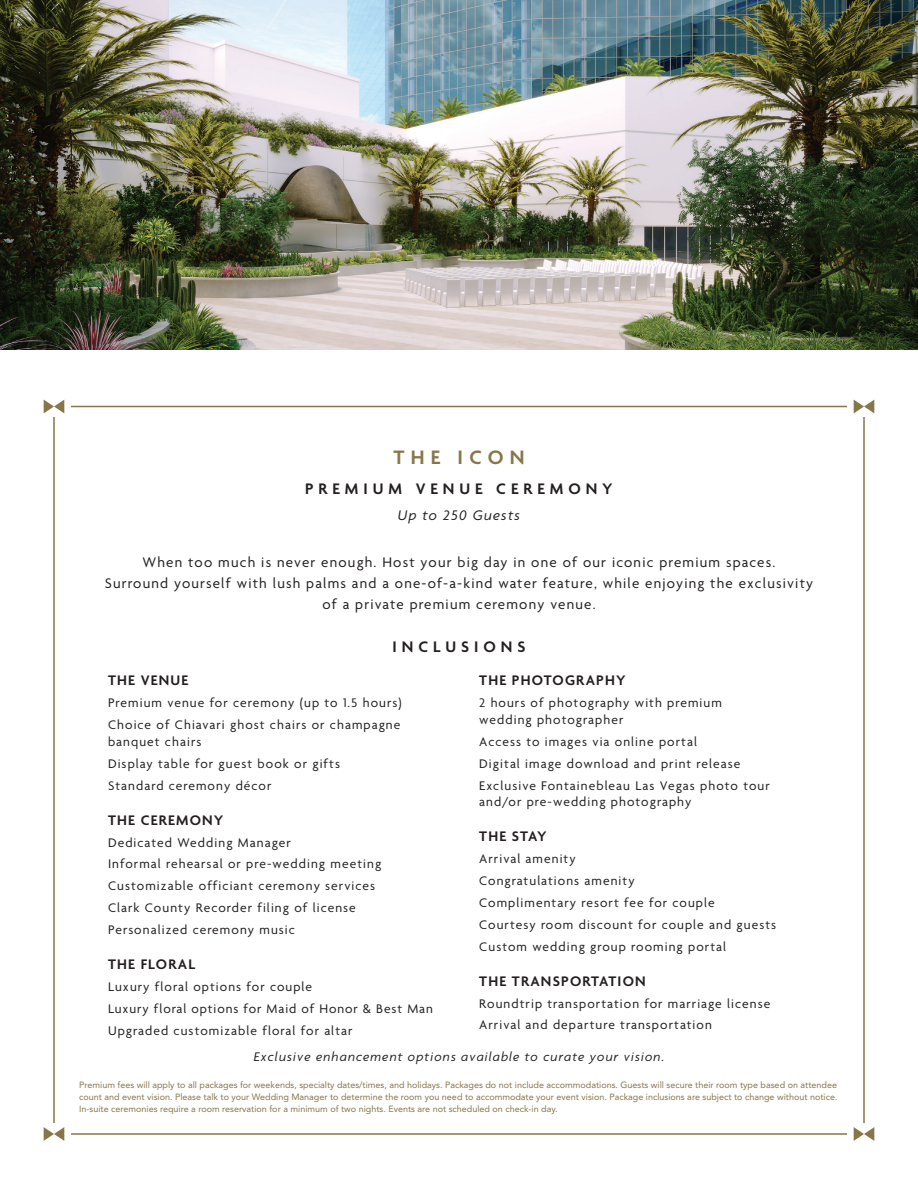
<style>
.page{position:relative;width:918px;height:1188px;background:#fff}
.page>*{position:absolute;margin:0;border:0;box-sizing:border-box;transform-origin:0 0}
.t1{font:600 21px "Agenda";letter-spacing:.3em;color:#887649}
.t2{font:600 16.5px "Agenda";letter-spacing:.3em;color:#231f20}
.t3{font:15px/21px "Agenda";letter-spacing:.08em;color:#231f20;text-align:center}
.t4{font:600 15px "Agenda";letter-spacing:.08em;color:#231f20}
.t5{font:italic 15px "Agenda";letter-spacing:.08em;color:#231f20}
.t6{font:13.5px/21.9px "Agenda";letter-spacing:.08em;color:#231f20}
.t7{font:italic 13.5px "Agenda";letter-spacing:.08em;color:#231f20}
.t8{font:9px/12px "Avenir LT Std";color:#887649;text-align:justify}
</style>
<div class="page">
<svg style="left:44px;top:400px;width:20px;height:13px"></svg>
<svg style="left:44px;top:1127px;width:20px;height:14px"></svg>
<svg style="left:854px;top:400px;width:20px;height:13px"></svg>
<svg style="left:854px;top:1127px;width:20px;height:14px"></svg>
<img style="left:0;top:0;width:917px;height:350px">
<h1 class="t1" style="left:393px;top:446px;width:133px">THE ICON</h1>
<p class="t2" style="left:305px;top:479px;width:309px">PREMIUM VENUE CEREMONY</p>
<p class="t5" style="left:398px;top:506px;width:124px">Up to 250 Guests</p>
<p class="t3" style="left:105px;top:552px;width:710px">When too much is never enough. Host your big day in one of our iconic premium spaces.<br>Surround yourself with lush palms and a one-of-a-kind water feature, while enjoying the exclusivity of a private premium ceremony venue.</p>
<p class="t2" style="left:393px;top:638px;width:134px">INCLUSIONS</p>
<p class="t4" style="left:108px;top:673px;width:82px">THE VENUE</p>
<p class="t6" style="left:108px;top:693px;width:295px">Premium venue for ceremony (up to 1.5 hours)<br>Choice of Chiavari ghost chairs or champagne</p>
<p class="t6" style="left:108px;top:731px;width:234px">banquet chairs<br>Display table for guest book or gifts<br>Standard ceremony décor</p>
<p class="t4" style="left:108px;top:812px;width:117px">THE CEREMONY</p>
<p class="t6" style="left:108px;top:832px;width:275px">Dedicated Wedding Manager<br>Informal rehearsal or pre-wedding meeting Customizable officiant ceremony services Clark County Recorder filing of license Personalized ceremony music</p>
<p class="t4" style="left:108px;top:956px;width:89px">THE FLORAL</p>
<p class="t6" style="left:108px;top:977px;width:326px">Luxury floral options for couple<br>Luxury floral options for Maid of Honor &amp; Best Man<br>Upgraded customizable floral for altar</p>
<p class="t4" style="left:479px;top:673px;width:148px">THE PHOTOGRAPHY</p>
<p class="t6" style="left:479px;top:696px;width:244px;line-height:16.5px">2 hours of photography with premium wedding photographer</p>
<p class="t6" style="left:479px;top:731px;width:292px">Access to images via online portal<br>Digital image download and print release<br>Exclusive Fontainebleau Las Vegas photo tour</p>
<p class="t6" style="left:479px;top:792px;width:214px">and/or pre-wedding photography</p>
<p class="t4" style="left:479px;top:828px;width:69px">THE STAY</p>
<p class="t6" style="left:479px;top:849px;width:299px">Arrival amenity<br>Congratulations amenity<br>Complimentary resort fee for couple<br>Courtesy room discount for couple and guests<br>Custom wedding group rooming portal</p>
<p class="t4" style="left:479px;top:973px;width:168px">THE TRANSPORTATION</p>
<p class="t6" style="left:479px;top:993px;width:293px">Roundtrip transportation for marriage license<br>Arrival and departure transportation</p>
<p class="t7" style="left:254px;top:1048px;width:412px">Exclusive enhancement options available to curate your vision.</p>
<p class="t8" style="left:79px;top:1079px;width:760px">Premium fees will apply to all packages for weekends, specialty dates/times, and holidays. Packages do not include accommodations. Guests will secure their room type based on attendee count and event vision. Please talk to your Wedding Manager to determine the room you need to accommodate your event vision. Package inclusions are subject to change without notice.<br>In-suite ceremonies require a room reservation for a minimum of two nights. Events are not scheduled on check-in day.</p>
</div>
